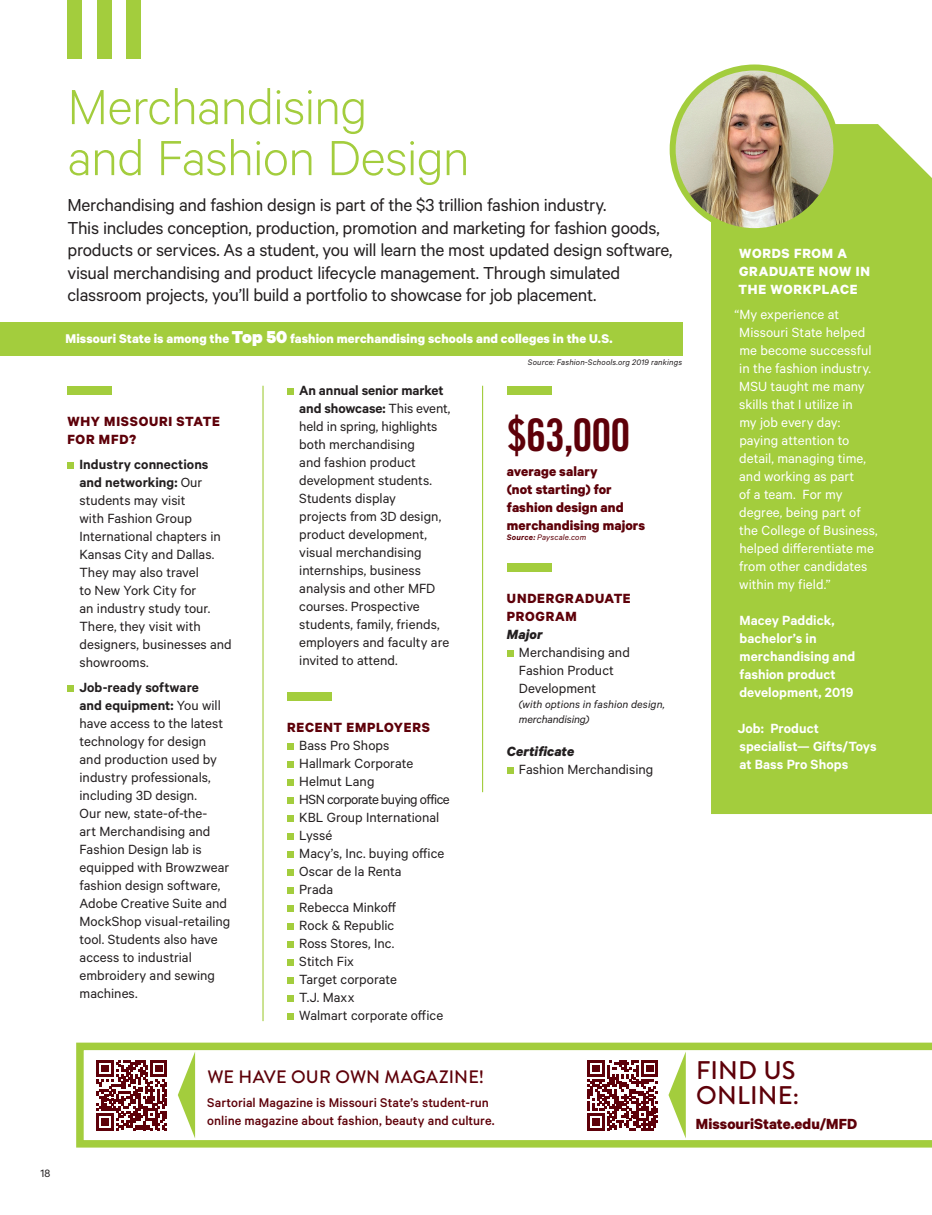
<style>
.page{position:relative;width:932px;height:1215px;background:#fff}
.page>*{position:absolute;margin:0;border:0;box-sizing:border-box;transform-origin:0 0}
.t1{font:300 55.5px/51px "Calibre";letter-spacing:-.015em;color:#a3cd3d}
.t2{font:45px "Trade Gothic LT Pro Bd Cn 20";color:#5e0009}
.t3{font:500 25.5px "Brandon Grotesque";letter-spacing:.01em;color:#5e0009}
.t4{font:19.5px/22.5px "Calibre";letter-spacing:-.015em;color:#231f20}
.t5{font:500 18px "Brandon Grotesque";letter-spacing:.01em;color:#5e0009}
.t6{font:700 16.5px "Calibre";letter-spacing:.005em;color:#5e0009}
.t7{font:15px/18px "Calibre";color:#231f20}
.t8{font:15px/18px "Calibre";color:#fff}
.t9{font:600 15px/18px "Calibre";letter-spacing:.005em;color:#fff}
.t10{font:700 15px/18px "Calibre";letter-spacing:.01em;color:#5e0009}
.t11{font:700 15px/18px "Calibre";letter-spacing:.045em;color:#5e0009}
.t12{font:700 15px/18px "Calibre";letter-spacing:.045em;color:#fff}
.t13{font:15px "Calibre";letter-spacing:-.04em;color:#231f20}
.t14{font:700 15px/18px "Calibre";letter-spacing:.05em;color:#5e0009}
.t15{font:italic 700 15px "Calibre";letter-spacing:.005em;color:#231f20}
.t16{font:500 14.25px/18px "Calibre";color:#5e0009}
.t17{font:700 14.25px "Calibre";letter-spacing:.01em;color:#fff}
.t18{font:italic 12px/15px "Calibre";letter-spacing:.005em;color:#231f20}
.t19{font:12px "Calibre";color:#231f20}
.t20{font:italic 9px "Calibre";letter-spacing:.015em;color:#231f20}
.t21{font:italic 9px "Calibre";letter-spacing:.015em;color:#5e0009}
.s1{font-weight:900;font-size:19.5px}
.s2{font-weight:600}
</style>
<div class="page">
<div style="left:68px;top:386px;width:44px;height:9px;background:#a3cd3d"></div>
<div style="left:68px;top:462px;width:6px;height:7px;background:#a3cd3d"></div>
<div style="left:68px;top:685px;width:6px;height:7px;background:#a3cd3d"></div>
<div style="left:287px;top:388px;width:7px;height:7px;background:#a3cd3d"></div>
<div style="left:287px;top:692px;width:45px;height:9px;background:#a3cd3d"></div>
<div style="left:287px;top:743px;width:7px;height:7px;background:#a3cd3d"></div>
<div style="left:287px;top:761px;width:7px;height:7px;background:#a3cd3d"></div>
<div style="left:287px;top:779px;width:7px;height:7px;background:#a3cd3d"></div>
<div style="left:287px;top:797px;width:7px;height:7px;background:#a3cd3d"></div>
<div style="left:287px;top:815px;width:7px;height:7px;background:#a3cd3d"></div>
<div style="left:287px;top:833px;width:7px;height:7px;background:#a3cd3d"></div>
<div style="left:287px;top:851px;width:7px;height:7px;background:#a3cd3d"></div>
<div style="left:287px;top:869px;width:7px;height:7px;background:#a3cd3d"></div>
<div style="left:287px;top:887px;width:7px;height:7px;background:#a3cd3d"></div>
<div style="left:287px;top:905px;width:7px;height:7px;background:#a3cd3d"></div>
<div style="left:287px;top:923px;width:7px;height:7px;background:#a3cd3d"></div>
<div style="left:287px;top:941px;width:7px;height:7px;background:#a3cd3d"></div>
<div style="left:287px;top:959px;width:7px;height:7px;background:#a3cd3d"></div>
<div style="left:287px;top:977px;width:7px;height:7px;background:#a3cd3d"></div>
<div style="left:287px;top:995px;width:7px;height:7px;background:#a3cd3d"></div>
<div style="left:287px;top:1013px;width:7px;height:7px;background:#a3cd3d"></div>
<div style="left:507px;top:386px;width:45px;height:9px;background:#a3cd3d"></div>
<div style="left:507px;top:563px;width:45px;height:9px;background:#a3cd3d"></div>
<div style="left:507px;top:650px;width:7px;height:7px;background:#a3cd3d"></div>
<div style="left:507px;top:767px;width:7px;height:7px;background:#a3cd3d"></div>
<div style="left:68px;top:0;width:14px;height:58px;background:#a3cd3d"></div>
<div style="left:97px;top:0;width:14px;height:58px;background:#a3cd3d"></div>
<div style="left:126px;top:0;width:15px;height:58px;background:#a3cd3d"></div>
<hr style="left:482px;top:386px;width:1px;height:406px;background:#a3cd3d">
<hr style="left:262px;top:386px;width:1px;height:635px;background:#a3cd3d">
<div style="left:711px;top:124px;width:221px;height:690px;background:#a3cd3d"></div>
<img style="left:672px;top:68px;width:164px;height:163px;border-radius:82px">
<div style="left:669px;top:65px;width:170px;height:169px;border:6px solid #a3cd3d;border-radius:50%"></div>
<div style="left:0;top:322px;width:682px;height:33px;background:#a3cd3d"></div>
<svg style="left:76px;top:1043px;width:856px;height:105px"></svg>
<svg style="left:178px;top:1052px;width:17px;height:86px"></svg>
<svg style="left:668px;top:1052px;width:17px;height:86px"></svg>
<svg style="left:587px;top:1060px;width:71px;height:70px"></svg>
<svg style="left:97px;top:1060px;width:70px;height:70px"></svg>
<p class="t19" style="left:40px;top:1167px;width:11px">18</p>
<p class="t1" style="left:68px;top:79px;width:403px">Merchandising<br>and Fashion Design</p>
<p class="t4" style="left:68px;top:193px;width:606px">Merchandising and fashion design is part of the $3 trillion fashion industry.<br>This includes conception, production, promotion and marketing for fashion goods, products or services. As a student, you will learn the most updated design software, visual merchandising and product lifecycle management. Through simulated classroom projects, you’ll build a portfolio to showcase for job placement.</p>
<p class="t17" style="left:65px;top:330px;width:548px">Missouri State is among the <span class="s1">Top 50</span> fashion merchandising schools and colleges in the U.S.</p>
<p class="t20" style="left:528px;top:357px;width:156px">Source: Fashion-Schools.org 2019 rankings</p>
<p class="t11" style="left:68px;top:412px;width:154px">WHY MISSOURI STATE<br>FOR MFD?</p>
<p class="t7" style="left:80px;top:455px;width:154px"><span class="s2">Industry connections and networking:</span> Our students may visit<br>with Fashion Group<br>International chapters in<br>Kansas City and Dallas.<br>They may also travel<br>to New York City for<br>an industry study tour.<br>There, they visit with designers, businesses and showrooms.</p>
<p class="t7" style="left:80px;top:678px;width:152px"><span class="s2">Job-ready software<br>and equipment:</span> You will have access to the latest technology for design and production used by industry professionals, including 3D design.<br>Our new, state-of-the-<br>art Merchandising and<br>Fashion Design lab is equipped with Browzwear fashion design software,<br>Adobe Creative Suite and<br>MockShop visual-retailing tool. Students also have access to industrial embroidery and sewing machines.</p>
<p class="t7" style="left:299px;top:381px;width:153px"><span class="s2">An annual senior market and showcase:</span> This event, held in spring, highlights both merchandising<br>and fashion product development students.<br>Students display<br>projects from 3D design, product development, visual merchandising internships, business analysis and other MFD courses. Prospective students, family, friends, employers and faculty are invited to attend.</p>
<p class="t11" style="left:287px;top:718px;width:144px">RECENT EMPLOYERS</p>
<p class="t7" style="left:299px;top:736px;width:92px">Bass Pro Shops</p>
<p class="t7" style="left:299px;top:754px;width:115px">Hallmark Corporate</p>
<p class="t7" style="left:299px;top:772px;width:77px">Helmut Lang</p>
<p class="t13" style="left:299px;top:791px;width:152px">HSN corporate buying office</p>
<p class="t7" style="left:299px;top:808px;width:141px">KBL Group International</p>
<p class="t7" style="left:299px;top:826px;width:35px">Lyssé</p>
<p class="t7" style="left:299px;top:844px;width:147px">Macy’s, Inc. buying office</p>
<p class="t7" style="left:299px;top:862px;width:104px">Oscar de la Renta</p>
<p class="t7" style="left:299px;top:880px;width:35px">Prada</p>
<p class="t7" style="left:299px;top:898px;width:98px">Rebecca Minkoff</p>
<p class="t7" style="left:299px;top:916px;width:96px">Rock &amp; Republic</p>
<p class="t7" style="left:299px;top:934px;width:97px">Ross Stores, Inc.</p>
<p class="t7" style="left:299px;top:952px;width:56px">Stitch Fix</p>
<p class="t7" style="left:299px;top:970px;width:99px">Target corporate</p>
<p class="t7" style="left:299px;top:988px;width:57px">T.J. Maxx</p>
<p class="t7" style="left:299px;top:1006px;width:145px">Walmart corporate office</p>
<p class="t2" style="left:507px;top:408px;width:125px">$63,000</p>
<p class="t10" style="left:507px;top:462px;width:140px">average salary<br>(not starting) for fashion design and merchandising majors</p>
<p class="t21" style="left:507px;top:532px;width:81px"><span class="s2">Source:</span> Payscale.com</p>
<p class="t14" style="left:507px;top:589px;width:125px">UNDERGRADUATE<br>PROGRAM</p>
<p class="t15" style="left:507px;top:625px;width:37px">Major</p>
<p class="t7" style="left:519px;top:643px;width:112px">Merchandising and<br>Fashion Product<br>Development</p>
<p class="t18" style="left:519px;top:697px;width:147px">(with options in fashion design, merchandising)</p>
<p class="t15" style="left:507px;top:742px;width:69px">Certificate</p>
<p class="t7" style="left:519px;top:760px;width:136px">Fashion Merchandising</p>
<p class="t12" style="left:738px;top:244px;width:133px">WORDS FROM A<br>GRADUATE NOW IN<br>THE WORKPLACE</p>
<p class="t8" style="left:739px;top:305px;width:140px;text-indent:-5px">“My experience at<br>Missouri State helped me become successful in the fashion industry.<br>MSU taught me many skills that I utilize in<br>my job every day: paying attention to detail, managing time, and working as part<br>of a team. For my degree, being part of the College of Business, helped differentiate me from other candidates within my field.”</p>
<p class="t9" style="left:739px;top:611px;width:117px">Macey Paddick, bachelor’s in merchandising and fashion product development, 2019</p>
<p class="t9" style="left:737px;top:719px;width:140px">Job: Product specialist— Gifts/Toys at Bass Pro Shops</p>
<p class="t5" style="left:207px;top:1064px;width:278px">WE HAVE OUR OWN MAGAZINE!</p>
<p class="t16" style="left:207px;top:1094px;width:289px">Sartorial Magazine is Missouri State’s student-run online magazine about fashion, beauty and culture.</p>
<p class="t3" style="left:696px;top:1053px;width:101px">FIND US</p>
<p class="t3" style="left:696px;top:1078px;width:105px">ONLINE:</p>
<p class="t6" style="left:696px;top:1114px;width:163px">MissouriState.edu/MFD</p>
</div>
